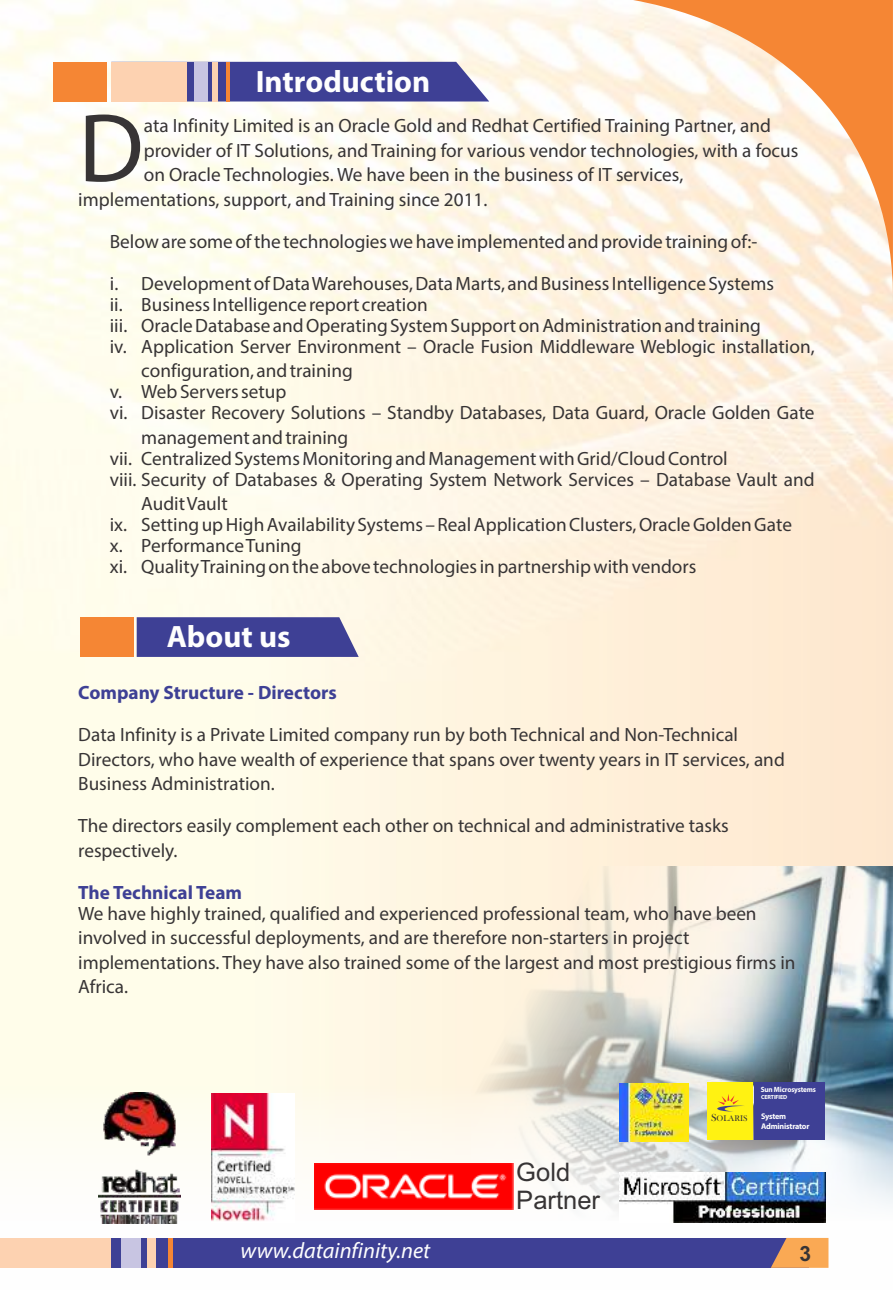
<style>
.page{position:relative;width:893px;height:1290px;background:#fff}
.page>*{position:absolute;margin:0;border:0;box-sizing:border-box;transform-origin:0 0}
.t1{font:98.35px "Myriad Pro";color:#373435}
.t2{font:700 30.97px "Myriad Pro";color:#fefefe}
.t3{font:25.55px/28.5px "Arial";color:#373435}
.t4{font:italic 22.4px "Myriad Pro";color:#fefefe}
.t5{font:700 21px "Arial";color:#373435}
.t6{font:19.25px/21px "Myriad Pro";color:#373435}
.t7{font:700 19.25px "Myriad Pro";color:#3e4095}
.t8{font:8.4px "Baskerville Old Fac SCD";color:#373435}
.t9{font:700 8.22px/10.3px "Myriad Pro";letter-spacing:-.02em;color:#fefefe}
.t10{font:700 7.52px "Myriad Pro";letter-spacing:-.02em;color:#fefefe;scale:.95 1}
.t11{font:700 5.95px "Myriad Pro";letter-spacing:-.02em;color:#fefefe}
.s1{font-size:10.5px}
</style>
<div class="page">
<img style="left:0;top:0;width:893px;height:1070px">
<img style="left:471px;top:867px;width:422px;height:203px">
<svg style="left:633px;top:0;width:260px;height:304px"></svg>
<div style="left:80px;top:617px;width:53px;height:40px;background:#f58634"></div>
<svg style="left:137px;top:617px;width:222px;height:40px"></svg>
<svg style="left:0;top:1070px;width:893px;height:198px"></svg>
<div style="left:0;top:1238px;width:808px;height:30px;background:#3e4095"></div>
<div style="left:0;top:1238px;width:111px;height:30px;background:#fdd2b1"></div>
<div style="left:122px;top:1238px;width:19px;height:30px;background:#c8c5e2"></div>
<div style="left:147px;top:1238px;width:8px;height:30px;background:#fdd2b1"></div>
<div style="left:168px;top:1238px;width:5px;height:30px;background:#f58634"></div>
<svg style="left:771px;top:1238px;width:57px;height:30px"></svg>
<img style="left:211px;top:1094px;width:84px;height:129px">
<img style="left:619px;top:1083px;width:69px;height:58px">
<img style="left:620px;top:1173px;width:205px;height:50px">
<div style="left:707px;top:1082px;width:45px;height:57px;background:#fff212"></div>
<div style="left:754px;top:1082px;width:70px;height:22px;background:#3e4095"></div>
<div style="left:754px;top:1105px;width:70px;height:35px;background:#3e4095"></div>
<svg style="left:717px;top:1094px;width:27px;height:17px"></svg>
<div style="left:53px;top:62px;width:54px;height:39px;background:#f58634"></div>
<svg style="left:187px;top:62px;width:302px;height:39px"></svg>
<div style="left:111px;top:62px;width:76px;height:39px;background:#fdd2b1"></div>
<div style="left:195px;top:62px;width:13px;height:39px;background:#c8c5e2"></div>
<div style="left:212px;top:62px;width:5px;height:39px;background:#fdd2b1"></div>
<hr style="left:227px;top:62px;width:3px;height:39px;background:#f58634">
<img style="left:314px;top:1163px;width:199px;height:46px">
<img style="left:98px;top:1092px;width:82px;height:131px">
<h2 class="t2" style="left:256px;top:68px;width:176px">Introduction</h2>
<h1 class="t1" style="left:78px;top:107px;width:67px">D</h1>
<p class="t6" style="left:144px;top:117px;width:629px">ata Infinity Limited is an Oracle Gold and Redhat Certified Training Partner, and</p>
<p class="t6" style="left:144px;top:141px;width:656px">provider of IT Solutions, and Training for various vendor technologies, with a focus</p>
<p class="t6" style="left:144px;top:166px;width:541px">on Oracle Technologies. We have been in the business of IT services,</p>
<p class="t6" style="left:78px;top:190px;width:411px">implementations, support, and Training since 2011.</p>
<p class="t6" style="left:110px;top:222px;width:666px;line-height:42px">Below are some of the technologies we have implemented and provide training of:-<br>i. Development of Data Warehouses, Data Marts, and Business Intelligence Systems</p>
<p class="t6" style="left:110px;top:295px;width:706px">ii. Business Intelligence report creation<br>iii. Oracle Database and Operating System Support on Administration and training<br>iv. Application Server Environment – Oracle Fusion Middleware Weblogic installation,</p>
<p class="t6" style="left:110px;top:362px;width:706px;text-indent:32px">configuration, and training<br>v. Web Servers setup<br>vi. Disaster Recovery Solutions – Standby Databases, Data Guard, Oracle Golden Gate</p>
<p class="t6" style="left:110px;top:428px;width:706px;text-indent:32px">management and training<br>vii. Centralized Systems Monitoring and Management with Grid/Cloud Control<br>viii. Security of Databases &amp; Operating System Network Services – Database Vault and</p>
<p class="t6" style="left:110px;top:495px;width:684px;text-indent:32px">Audit Vault<br>ix. Setting up High Availability Systems – Real Application Clusters, Oracle Golden Gate x. Performance Tuning<br>xi. Quality Training on the above technologies in partnership with vendors</p>
<h2 class="t2" style="left:167px;top:624px;width:125px">About us</h2>
<p class="t7" style="left:78px;top:685px;width:260px">Company Structure - Directors</p>
<p class="t6" style="left:78px;top:724px;width:708px;line-height:24.5px">Data Infinity is a Private Limited company run by both Technical and Non-Technical<br>Directors, who have wealth of experience that spans over twenty years in IT services, and<br>Business Administration.</p>
<p class="t6" style="left:78px;top:815px;width:652px;line-height:24.5px">The directors easily complement each other on technical and administrative tasks respectively.</p>
<p class="t7" style="left:78px;top:884px;width:165px">The Technical Team</p>
<p class="t6" style="left:78px;top:903px;width:719px;line-height:24.5px">We have highly trained, qualified and experienced professional team, who have been involved in successful deployments, and are therefore non-starters in project implementations. They have also trained some of the largest and most prestigious firms in Africa.</p>
<h3 class="t3" style="left:516px;top:1159px;width:85px">Gold<br>Partner</h3>
<p class="t8" style="left:711px;top:1115px;width:38px"><span class="s1">S</span>OLARIS</p>
<p class="t10" style="left:761px;top:1086px;width:60px">Sun Microsystems</p>
<p class="t9" style="left:761px;top:1112px;width:50px">System<br>Administrator</p>
<p class="t11" style="left:761px;top:1094px;width:28px">CERTIFIED</p>
<p class="t4" style="left:288px;top:1241px;width:144px">.datainfinity.net</p>
<p class="t5" style="left:800px;top:1246px;width:13px">3</p>
</div>
